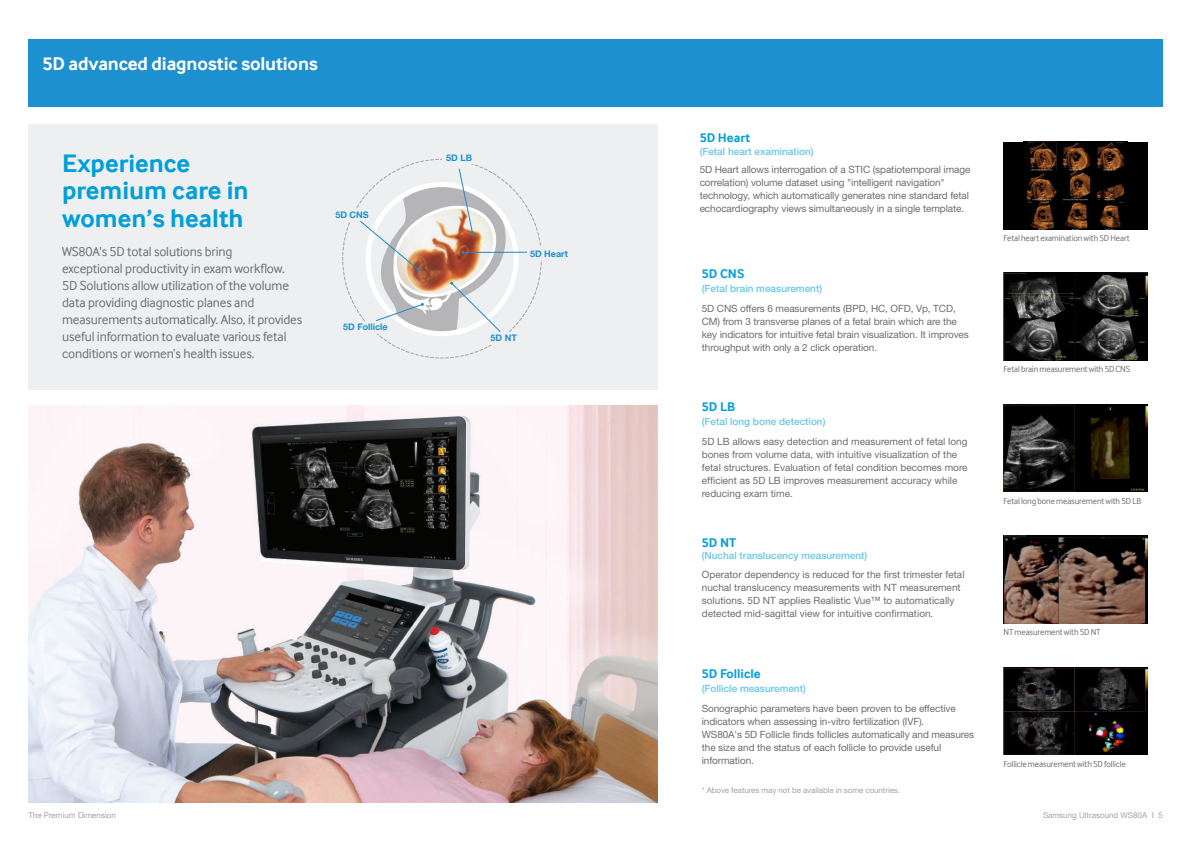
<style>
.page{position:relative;width:1191px;height:842px;background:#fff}
.page>*{position:absolute;margin:0;border:0;box-sizing:border-box;transform-origin:0 0}
.t1{font:700 26px/27.5px "Samsung Inter Face";color:#009fda}
.t2{font:700 19px "Samsung Inter Face";letter-spacing:-.01em;color:#fff}
.t3{font:13.5px/17px "Samsung Inter Face";letter-spacing:-.01em;color:#6c6d70}
.t4{font:700 13px "Samsung Inter Face";color:#009fda}
.t5{font:10px/13px "Helvetica Neue";letter-spacing:-.01em;color:#6c6d70}
.t6{font:500 10px "Helvetica Neue";color:#66c6eb}
.t7{font:9px "Samsung Inter Face";letter-spacing:-.015em;color:#6c6d70;scale:.95 1}
.t8{font:700 9px "Helvetica Neue LT";color:#1d90d0}
.t9{font:8px "Helvetica Neue";letter-spacing:-.01em;color:#a1a3a6}
.t10{font:8px "Helvetica Neue LT";color:#a1a3a6}
</style>
<div class="page">
<img style="left:28px;top:405px;width:630px;height:398px">
<div style="left:28px;top:125px;width:630px;height:265px;background:#edeff0"></div>
<svg style="left:342px;top:158px;width:200px;height:201px"></svg>
<div style="left:28px;top:40px;width:1134px;height:67px;background:#1d90d0"></div>
<img style="left:1003px;top:536px;width:144px;height:88px">
<img style="left:1003px;top:404px;width:144px;height:88px">
<img style="left:1003px;top:273px;width:144px;height:87px">
<img style="left:1003px;top:667px;width:144px;height:87px">
<div style="left:1003px;top:142px;width:144px;height:88px;background:#000"></div>
<img style="left:1023px;top:142px;width:104px;height:88px">
<h2 class="t2" style="left:43px;top:52px;width:277px">5D advanced diagnostic solutions</h2>
<h1 class="t1" style="left:62px;top:149px;width:188px">Experience premium care in women’s health</h1>
<p class="t3" style="left:62px;top:243px;width:242px">WS80A's 5D total solutions bring<br>exceptional productivity in exam workflow.<br>5D Solutions allow utilization of the volume data providing diagnostic planes and measurements automatically. Also, it provides useful information to evaluate various fetal conditions or women’s health issues.</p>
<p class="t8" style="left:335px;top:209px;width:35px">5D CNS</p>
<p class="t8" style="left:343px;top:322px;width:46px">5D Follicle</p>
<p class="t8" style="left:446px;top:152px;width:27px">5D LB</p>
<p class="t8" style="left:530px;top:248px;width:39px">5D Heart</p>
<p class="t8" style="left:490px;top:333px;width:28px">5D NT</p>
<h3 class="t4" style="left:699px;top:130px;width:52px">5D Heart</h3>
<p class="t6" style="left:699px;top:145px;width:115px">(Fetal heart examination)</p>
<p class="t5" style="left:699px;top:163px;width:272px">5D Heart allows interrogation of a STIC (spatiotemporal image correlation) volume dataset using "intelligent navigation" technology, which automatically generates nine standard fetal echocardiography views simultaneously in a single template.</p>
<h3 class="t4" style="left:702px;top:266px;width:44px">5D CNS</h3>
<p class="t6" style="left:702px;top:282px;width:122px">(Fetal brain measurement)</p>
<p class="t5" style="left:702px;top:302px;width:268px">5D CNS offers 6 measurements (BPD, HC, OFD, Vp, TCD, CM) from 3 transverse planes of a fetal brain which are the key indicators for intuitive fetal brain visualization. It improves throughput with only a 2 click operation.</p>
<h3 class="t4" style="left:702px;top:399px;width:35px">5D LB</h3>
<p class="t6" style="left:702px;top:416px;width:125px">(Fetal long bone detection)</p>
<p class="t5" style="left:702px;top:435px;width:267px">5D LB allows easy detection and measurement of fetal long bones from volume data, with intuitive visualization of the fetal structures. Evaluation of fetal condition becomes more efficient as 5D LB improves measurement accuracy while reducing exam time.</p>
<h3 class="t4" style="left:702px;top:534px;width:36px">5D NT</h3>
<p class="t6" style="left:702px;top:550px;width:167px">(Nuchal translucency measurement)</p>
<p class="t5" style="left:702px;top:568px;width:264px">Operator dependency is reduced for the first trimester fetal nuchal translucency measurements with NT measurement solutions. 5D NT applies Realistic Vue™ to automatically detected mid-sagittal view for intuitive confirmation.</p>
<h3 class="t4" style="left:702px;top:666px;width:60px">5D Follicle</h3>
<p class="t6" style="left:702px;top:682px;width:105px">(Follicle measurement)</p>
<p class="t5" style="left:702px;top:702px;width:274px">Sonographic parameters have been proven to be effective indicators when assessing in-vitro fertilization (IVF).<br>WS80A's 5D Follicle finds follicles automatically and measures the size and the status of each follicle to provide useful information.</p>
<p class="t9" style="left:702px;top:786px;width:200px">* Above features may not be available in some countries.</p>
<p class="t7" style="left:1003px;top:233px;width:134px">Fetal heart examination with 5D Heart</p>
<p class="t7" style="left:1003px;top:364px;width:135px">Fetal brain measurement with 5D CNS</p>
<p class="t7" style="left:1003px;top:496px;width:146px">Fetal long bone measurement with 5D LB</p>
<p class="t7" style="left:1003px;top:627px;width:104px">NT measurement with 5D NT</p>
<p class="t7" style="left:1003px;top:759px;width:130px">Follicle measurement with 5D follicle</p>
<p class="t10" style="left:28px;top:811px;width:89px">The Premium Dimension</p>
<p class="t10" style="left:1043px;top:811px;width:121px">Samsung Ultrasound WS80A I 5</p>
</div>
